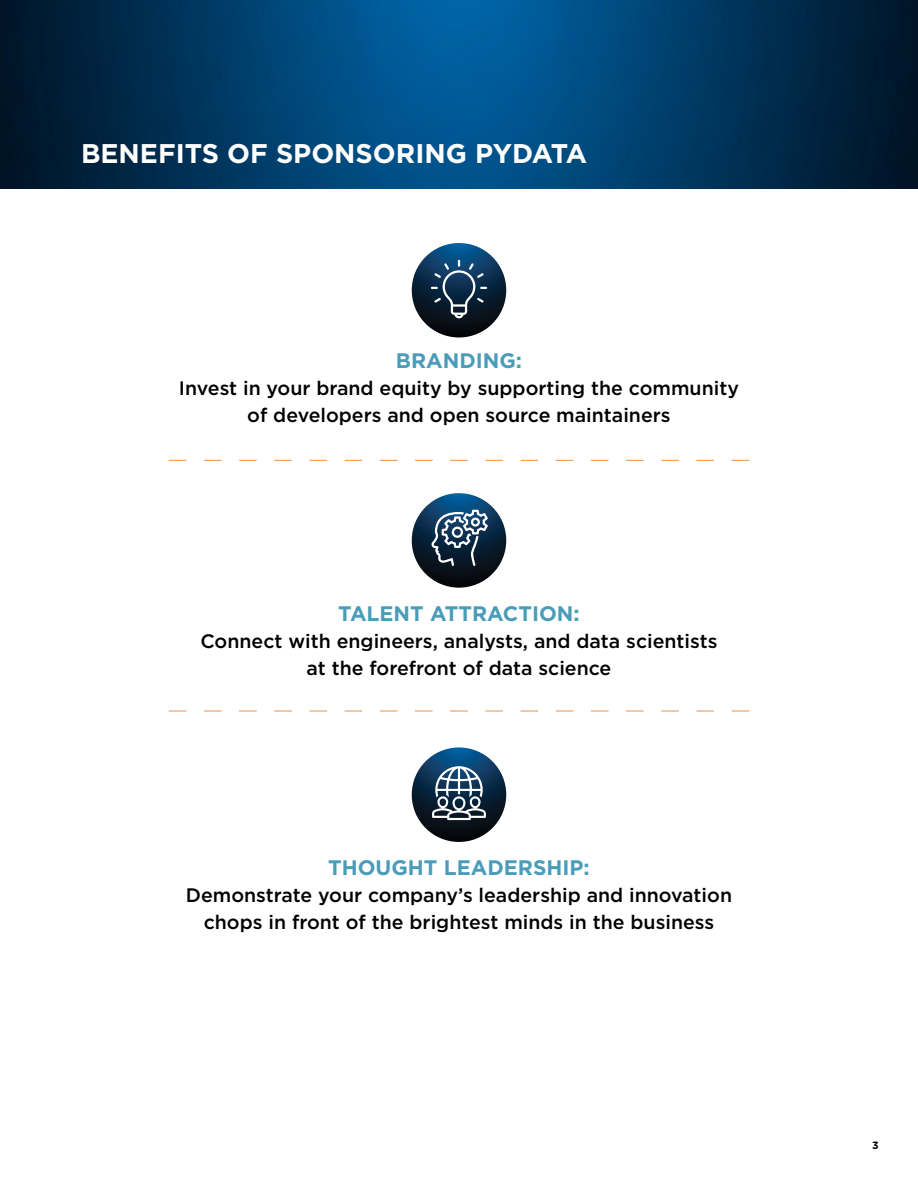
<style>
.page{position:relative;width:918px;height:1188px;background:#fff}
.page>*{position:absolute;margin:0;border:0;box-sizing:border-box;transform-origin:0 0}
.t1{font:700 27px "Gotham";color:#fff}
.t2{font:700 21px "Gotham";color:#4a9cb8}
.t3{font:500 19.5px/27px "Gotham";color:#000;text-align:center}
.t4{font:700 10.5px "Gotham";color:#000}
</style>
<div class="page">
<img style="left:0;top:0;width:918px;height:189px">
<svg style="left:412px;top:493px;width:94px;height:95px;background:#0b2840"></svg>
<svg style="left:412px;top:747px;width:94px;height:95px;background:#0b2941"></svg>
<svg style="left:412px;top:243px;width:94px;height:95px;background:#0b2941"></svg>
<svg style="left:432px;top:510px;width:56px;height:56px"></svg>
<svg style="left:431px;top:260px;width:56px;height:58px;background:#2c4760"></svg>
<svg style="left:432px;top:766px;width:54px;height:54px"></svg>
<svg style="left:169px;top:460px;width:580px;height:1px"></svg>
<svg style="left:169px;top:711px;width:580px;height:1px"></svg>
<h1 class="t1" style="left:81px;top:136px;width:508px">BENEFITS OF SPONSORING PYDATA</h1>
<p class="t2" style="left:396px;top:346px;width:128px">BRANDING:</p>
<p class="t3" style="left:179px;top:374px;width:562px">Invest in your brand equity by supporting the community of developers and open source maintainers</p>
<p class="t2" style="left:338px;top:600px;width:243px">TALENT ATTRACTION:</p>
<p class="t3" style="left:200px;top:628px;width:519px">Connect with engineers, analysts, and data scientists at the forefront of data science</p>
<p class="t2" style="left:328px;top:853px;width:263px">THOUGHT LEADERSHIP:</p>
<p class="t3" style="left:186px;top:881px;width:548px">Demonstrate your company’s leadership and innovation chops in front of the brightest minds in the business</p>
<p class="t4" style="left:872px;top:1138px;width:8px">3</p>
</div>
